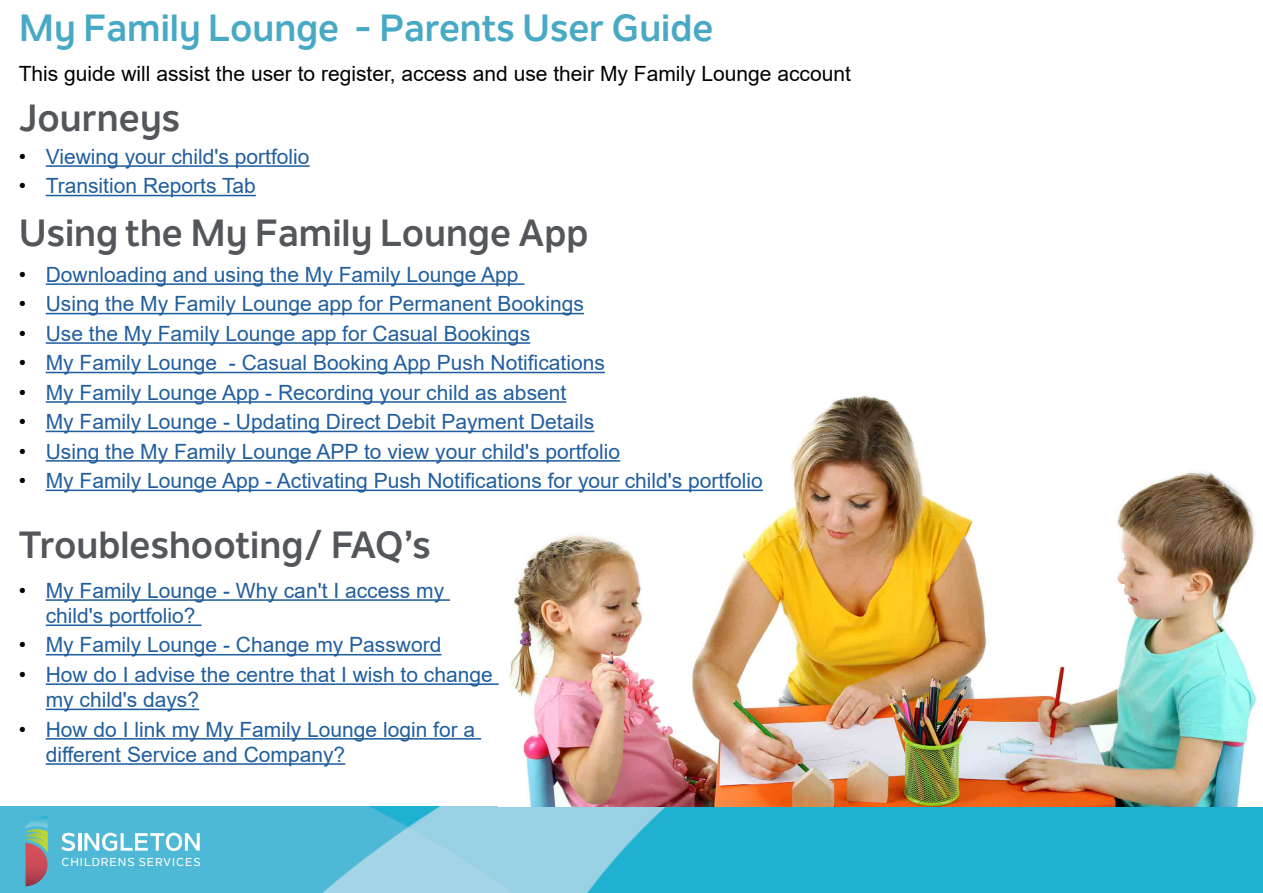
<style>
.page{position:relative;width:1263px;height:893px;background:#fff}
.page>*{position:absolute;margin:0;border:0;box-sizing:border-box;transform-origin:0 0}
.t1{font:700 37.5px "Nolan Next";color:#53565a}
.t2{font:700 37.5px "Nolan Next";color:#48a9c5}
.t3{font:21px/25.2px "Arial";color:#215e9e}
.t4{font:21px "Arial";color:#000}
.t5{font:500 11.4px "Nolan Next";letter-spacing:.085em;color:#fff}
.s1{color:#000}
</style>
<div class="page">
<img style="left:0;top:806px;width:1263px;height:87px">
<img style="left:499px;top:371px;width:758px;height:435px">
<svg style="left:62px;top:833px;width:13px;height:18px"></svg>
<hr style="left:78px;top:833px;width:3px;height:18px;background:#fff">
<svg style="left:84px;top:833px;width:116px;height:18px"></svg>
<svg style="left:26px;top:816px;width:22px;height:70px;background:#978980"></svg>
<hr style="left:46px;top:165px;width:264px;height:2px;background:#215e9e">
<hr style="left:46px;top:195px;width:210px;height:1px;background:#215e9e">
<hr style="left:46px;top:283px;width:478px;height:2px;background:#215e9e">
<hr style="left:46px;top:313px;width:538px;height:1px;background:#215e9e">
<hr style="left:46px;top:342px;width:484px;height:2px;background:#215e9e">
<hr style="left:46px;top:372px;width:559px;height:1px;background:#215e9e">
<hr style="left:46px;top:401px;width:520px;height:2px;background:#215e9e">
<hr style="left:46px;top:431px;width:548px;height:1px;background:#215e9e">
<hr style="left:46px;top:460px;width:574px;height:2px;background:#215e9e">
<hr style="left:46px;top:490px;width:717px;height:1px;background:#215e9e">
<hr style="left:46px;top:599px;width:404px;height:2px;background:#215e9e">
<hr style="left:46px;top:624px;width:155px;height:2px;background:#215e9e">
<hr style="left:46px;top:654px;width:395px;height:1px;background:#215e9e">
<hr style="left:46px;top:683px;width:453px;height:2px;background:#215e9e">
<hr style="left:46px;top:709px;width:153px;height:1px;background:#215e9e">
<hr style="left:46px;top:738px;width:435px;height:2px;background:#215e9e">
<hr style="left:46px;top:763px;width:299px;height:2px;background:#215e9e">
<h1 class="t2" style="left:19px;top:5px;width:696px">My Family Lounge - Parents User Guide</h1>
<p class="t4" style="left:19px;top:59px;width:834px">This guide will assist the user to register, access and use their My Family Lounge account</p>
<h1 class="t1" style="left:19px;top:94px;width:163px">Journeys</h1>
<p class="t3" style="left:19px;top:144px;width:292px"><span class="s1">•</span> Viewing your child's portfolio</p>
<p class="t3" style="left:19px;top:173px;width:239px"><span class="s1">•</span> Transition Reports Tab</p>
<h1 class="t1" style="left:19px;top:209px;width:571px">Using the My Family Lounge App</h1>
<p class="t3" style="left:19px;top:262px;width:501px"><span class="s1">•</span> Downloading and using the My Family Lounge App</p>
<p class="t3" style="left:19px;top:291px;width:567px"><span class="s1">•</span> Using the My Family Lounge app for Permanent Bookings</p>
<p class="t3" style="left:19px;top:321px;width:513px"><span class="s1">•</span> Use the My Family Lounge app for Casual Bookings</p>
<p class="t3" style="left:19px;top:350px;width:588px"><span class="s1">•</span> My Family Lounge - Casual Booking App Push Notifications</p>
<p class="t3" style="left:19px;top:380px;width:549px"><span class="s1">•</span> My Family Lounge App - Recording your child as absent</p>
<p class="t3" style="left:19px;top:409px;width:577px"><span class="s1">•</span> My Family Lounge - Updating Direct Debit Payment Details</p>
<p class="t3" style="left:19px;top:438px;width:603px"><span class="s1">•</span> Using the My Family Lounge APP to view your child's portfolio</p>
<p class="t3" style="left:19px;top:468px;width:746px"><span class="s1">•</span> My Family Lounge App - Activating Push Notifications for your child's portfolio</p>
<h1 class="t1" style="left:19px;top:521px;width:413px">Troubleshooting/ FAQ’s</h1>
<p class="t3" style="left:46px;top:578px;width:400px;text-indent:-27px"><span class="s1">•</span> My Family Lounge - Why can't I access my child's portfolio?</p>
<p class="t3" style="left:19px;top:632px;width:424px"><span class="s1">•</span> My Family Lounge - Change my Password</p>
<p class="t3" style="left:46px;top:662px;width:449px;text-indent:-27px"><span class="s1">•</span> How do I advise the centre that I wish to change my child's days?</p>
<p class="t3" style="left:46px;top:716px;width:431px;text-indent:-27px"><span class="s1">•</span> How do I link my My Family Lounge login for a different Service and Company?</p>
<p class="t5" style="left:61px;top:855px;width:141px">CHILDRENS SERVICES</p>
</div>
